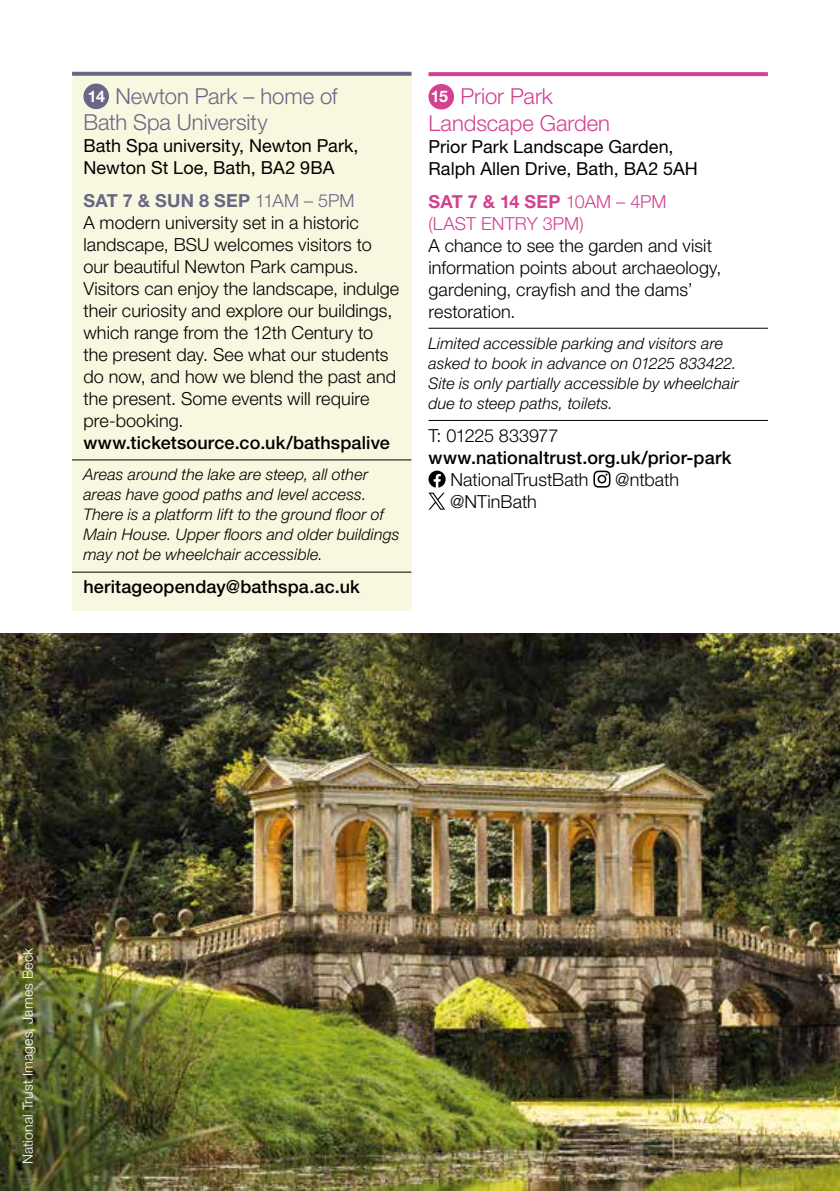
<style>
.page{position:relative;width:840px;height:1191px;background:#fff}
.page>*{position:absolute;margin:0;border:0;box-sizing:border-box;transform-origin:0 0}
.t1{font:300 22px/26px "Helvetica Neue LT Pro";color:#696686}
.t2{font:300 22px/26px "Helvetica Neue LT Pro";color:#d34291}
.t3{font:300 18px/22px "Helvetica Neue LT Pro";letter-spacing:.005em;color:#000}
.t4{font:18px/22px "Helvetica Neue LT Pro";letter-spacing:.005em;color:#000}
.t5{font:500 18px "Helvetica Neue LT Pro";letter-spacing:.01em;color:#000}
.t6{font:300 18px/22px "Helvetica Neue LT Pro";color:#d34291}
.t7{font:italic 300 16px/20px "Helvetica Neue LT Pro";letter-spacing:.01em;color:#000}
.t8{font:300 14px "Helvetica Neue LT Pro";letter-spacing:.015em;color:#fff}
.s1{font-weight:700;font-size:16px;color:#fff}
.s2{font-weight:700;color:#696686}
.s3{color:#696686}
.s4{font-weight:700}
</style>
<div class="page">
<div style="left:72px;top:72px;width:339px;height:538px;background:#f7f8df"></div>
<svg style="left:72px;top:72px;width:339px;height:4px"></svg>
<hr style="left:72px;top:459px;width:339px;height:1px;background:#000">
<hr style="left:72px;top:571px;width:339px;height:1px;background:#000">
<div style="left:83px;top:84px;width:26px;height:25px;background:#696686;border-radius:50%"></div>
<img style="left:0;top:633px;width:839px;height:558px">
<svg style="left:428px;top:72px;width:339px;height:4px"></svg>
<hr style="left:428px;top:328px;width:339px;height:1px;background:#000">
<hr style="left:428px;top:420px;width:339px;height:1px;background:#000">
<div style="left:428px;top:84px;width:26px;height:25px;background:#d34291;border-radius:50%"></div>
<svg style="left:593px;top:470px;width:17px;height:17px"></svg>
<svg style="left:428px;top:470px;width:17px;height:39px"></svg>
<p class="t1" style="left:83px;top:83px;width:255px"><span class="s1">14</span> Newton Park – home of<br>Bath Spa University</p>
<p class="t4" style="left:83px;top:134px;width:276px">Bath Spa university, Newton Park,<br>Newton St Loe, Bath, BA2 9BA</p>
<p class="t3" style="left:83px;top:189px;width:317px"><span class="s2">SAT 7 &amp; SUN 8 SEP</span> <span class="s3">11AM – 5PM<br></span>A modern university set in a historic landscape, BSU welcomes visitors to our beautiful Newton Park campus.<br>Visitors can enjoy the landscape, indulge their curiosity and explore our buildings, which range from the 12th Century to the present day. See what our students do now, and how we blend the past and the present. Some events will require pre-booking.</p>
<p class="t5" style="left:83px;top:432px;width:308px">www.ticketsource.co.uk/bathspalive</p>
<p class="t7" style="left:83px;top:464px;width:317px">Areas around the lake are steep, all other areas have good paths and level access.<br>There is a platform lift to the ground floor of Main House. Upper floors and older buildings may not be wheelchair accessible.</p>
<p class="t5" style="left:83px;top:576px;width:278px">heritageopenday@bathspa.ac.uk</p>
<p class="t2" style="left:428px;top:83px;width:183px"><span class="s1">15</span> Prior Park<br>Landscape Garden</p>
<p class="t4" style="left:428px;top:135px;width:271px">Prior Park Landscape Garden,<br>Ralph Allen Drive, Bath, BA2 5AH</p>
<p class="t6" style="left:428px;top:190px;width:239px"><span class="s4">SAT 7 &amp; 14 SEP</span> 10AM – 4PM (LAST ENTRY 3PM)</p>
<p class="t3" style="left:428px;top:234px;width:294px">A chance to see the garden and visit information points about archaeology, gardening, crayfish and the dams’ restoration.</p>
<p class="t7" style="left:428px;top:332px;width:312px">Limited accessible parking and visitors are asked to book in advance on 01225 833422.<br>Site is only partially accessible by wheelchair due to steep paths, toilets.</p>
<p class="t3" style="left:428px;top:424px;width:131px">T: 01225 833977</p>
<p class="t5" style="left:428px;top:446px;width:304px">www.nationaltrust.org.uk/prior-park</p>
<p class="t3" style="left:450px;top:468px;width:140px">NationalTrustBath</p>
<p class="t3" style="left:615px;top:468px;width:65px">@ntbath</p>
<p class="t3" style="left:449px;top:490px;width:88px">@NTinBath</p>
<p class="t8" style="left:19px;top:1164px;width:218px;rotate:-90deg">National Trust Images, James Beck</p>
</div>
